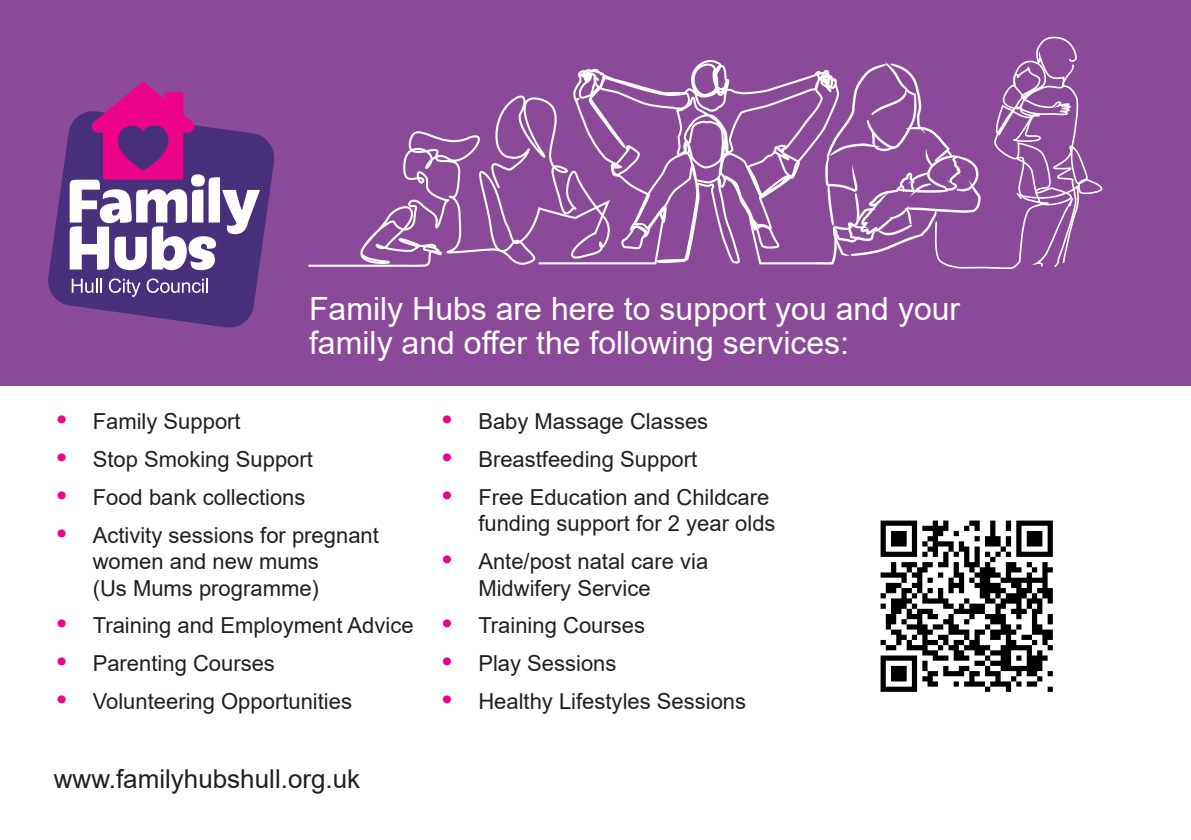
<style>
.page{position:relative;width:1191px;height:840px;background:#fff}
.page>*{position:absolute;margin:0;border:0;box-sizing:border-box;transform-origin:0 0}
.page_title_white{font:32px/34px "Arial";color:#fff}
.t1{font:26px "Arial";color:#231f20}
.t2{font:22px/26.4px "Arial";color:#231f20}
.s1{font-weight:700;font-size:28px;color:#ed028c}
</style>
<div class="page">
<div style="left:0;top:0;width:1191px;height:386px;background:#8b4999"></div>
<svg style="left:308px;top:95px;width:306px;height:172px"></svg>
<svg style="left:538px;top:59px;width:278px;height:205px"></svg>
<svg style="left:816px;top:37px;width:286px;height:232px"></svg>
<svg style="left:48px;top:128px;width:227px;height:200px;fill:#48307d"></svg>
<svg style="left:72px;top:278px;width:30px;height:15px"></svg>
<svg style="left:109px;top:278px;width:31px;height:19px"></svg>
<svg style="left:147px;top:278px;width:61px;height:15px"></svg>
<svg style="left:70px;top:82px;width:190px;height:188px"></svg>
<img style="left:880px;top:520px;width:173px;height:172px">
<p class="page_title_white" style="left:309px;top:292px;width:652px">Family Hubs are here to support you and your family and offer the following services:</p>
<p class="t2" style="left:57px;top:408px;width:185px"><span class="s1">•</span> Family Support</p>
<p class="t2" style="left:57px;top:446px;width:258px"><span class="s1">•</span> Stop Smoking Support</p>
<p class="t2" style="left:57px;top:483px;width:250px"><span class="s1">•</span> Food bank collections</p>
<p class="t2" style="left:93px;top:521px;width:288px;text-indent:-36px"><span class="s1">•</span> Activity sessions for pregnant women and new mums<br>(Us Mums programme)</p>
<p class="t2" style="left:57px;top:612px;width:358px"><span class="s1">•</span> Training and Employment Advice</p>
<p class="t2" style="left:57px;top:649px;width:220px"><span class="s1">•</span> Parenting Courses</p>
<p class="t2" style="left:57px;top:687px;width:297px"><span class="s1">•</span> Volunteering Opportunities</p>
<p class="t1" style="left:54px;top:760px;width:308px">www.familyhubshull.org.uk</p>
<p class="t2" style="left:442px;top:408px;width:267px"><span class="s1">•</span> Baby Massage Classes</p>
<p class="t2" style="left:442px;top:446px;width:256px"><span class="s1">•</span> Breastfeeding Support</p>
<p class="t2" style="left:442px;top:483px;width:335px;text-align:right"><span class="s1">•</span> Free Education and Childcare funding support for 2 year olds</p>
<p class="t2" style="left:478px;top:547px;width:231px;text-indent:-36px"><span class="s1">•</span> Ante/post natal care via<br>Midwifery Service</p>
<p class="t2" style="left:442px;top:612px;width:204px"><span class="s1">•</span> Training Courses</p>
<p class="t2" style="left:442px;top:649px;width:176px"><span class="s1">•</span> Play Sessions</p>
<p class="t2" style="left:442px;top:687px;width:305px"><span class="s1">•</span> Healthy Lifestyles Sessions</p>
</div>
